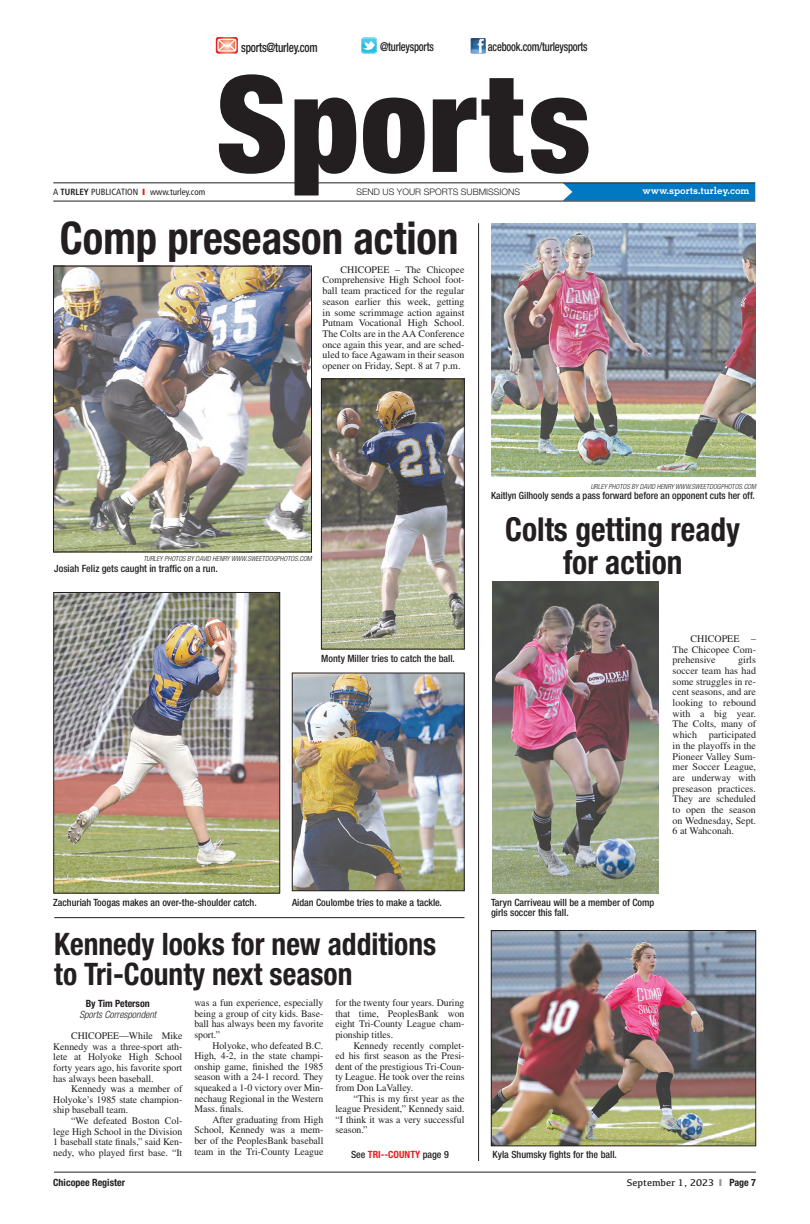
<style>
.page{position:relative;width:810px;height:1224px;background:#fff}
.page>*{position:absolute;margin:0;border:0;box-sizing:border-box;transform-origin:0 0}
.t1{font:900 condensed 134px "Helvetica Neue LT Std";letter-spacing:.01em;color:#231f20}
.CRHelvBoldCond30{font:700 condensed 45px "Helvetica Neue LT Std";color:#231f20;scale:.95 1}
.CRHelvBoldCond30-2{font:700 condensed 33px/33px "Helvetica Neue LT Std";color:#231f20;text-align:center;scale:.95 1}
.CRHelvBoldCond38{font:700 condensed 31px/30px "Helvetica Neue LT Std";color:#231f20;scale:.95 1}
.t2{font:500 condensed 12.9px "Helvetica Neue LT Std";letter-spacing:-.02em;color:#231f20;scale:.86 1}
.t3{font:500 condensed 12.3px "Helvetica Neue LT Std";letter-spacing:-.02em;color:#231f20;scale:.85 1}
.CRBodyTxt_Times{font:10px/10.6px "Times LT Std";color:#231f20;text-align:justify}
.CRCutline{font:500 condensed 10px/10.7px "Helvetica Neue LT Std";color:#231f20}
.CRbyline1{font:700 condensed 10px "Helvetica Neue LT Std";color:#231f20}
.t4{font:10px "Kefa";color:#231f20}
.t5{font:700 10px "Memphis LT Std";color:#fff}
.CRbyline2{font:italic 300 condensed 10px "Helvetica Neue LT Std";color:#231f20}
.t6{font:700 condensed 10px "Helvetica Neue LT Std";color:#ee1d23}
.t7{font:condensed 9px "Frutiger LT Std";color:#231f20}
.t8{font:300 9px "Helvetica Neue LT Std";color:#231f20}
.CRPhotoCredit{font:italic 300 condensed 7px "Helvetica Neue LT Std";color:#231f20}
.s1{font-weight:700}
.s2{color:#e61e25}
.s3{font-weight:500;color:#231f20}
.s4{color:#939598}
.s5{font-family:"Helvetica Neue LT Std";font-weight:700;font-stretch:condensed}
</style>
<div class="page">
<hr style="left:54px;top:1172px;width:702px;height:1px;background:#231f20">
<img style="left:471px;top:38px;width:15px;height:15px">
<svg style="left:361px;top:38px;width:16px;height:16px"></svg>
<svg style="left:361px;top:38px;width:16px;height:15px"></svg>
<svg style="left:216px;top:37px;width:22px;height:17px"></svg>
<svg style="left:563px;top:183px;width:192px;height:18px;background:#0979bc"></svg>
<hr style="left:53px;top:182px;width:702px;height:1px;background:#231f20">
<hr style="left:53px;top:201px;width:702px;height:1px;background:#231f20">
<img style="left:55px;top:268px;width:255px;height:282px">
<div style="left:53px;top:266px;width:259px;height:286px;border:1px solid #231f20"></div>
<hr style="left:54px;top:917px;width:410px;height:1px;background:#231f20">
<img style="left:294px;top:675px;width:168px;height:214px">
<div style="left:292px;top:673px;width:172px;height:218px;border:1px solid #231f20"></div>
<img style="left:323px;top:381px;width:140px;height:266px">
<div style="left:321px;top:379px;width:144px;height:270px;border:1px solid #231f20"></div>
<img style="left:55px;top:594px;width:223px;height:297px">
<div style="left:53px;top:592px;width:227px;height:301px;border:1px solid #231f20"></div>
<img style="left:491px;top:223px;width:264px;height:254px">
<img style="left:493px;top:932px;width:261px;height:212px">
<div style="left:491px;top:930px;width:265px;height:216px;border:1px solid #231f20"></div>
<hr style="left:478px;top:223px;width:1px;height:938px;background:#231f20">
<img style="left:493px;top:581px;width:166px;height:312px">
<p class="t2" style="left:241px;top:39px;width:90px">sports@turley.com</p>
<p class="t3" style="left:380px;top:40px;width:65px">@turleysports</p>
<p class="t3" style="left:488px;top:39px;width:119px">acebook.com/turleysports</p>
<p class="t1" style="left:216px;top:42px;width:376px">Sports</p>
<p class="t7" style="left:53px;top:187px;width:153px">A <span class="s1">TURLEY</span> PUBLICATION <span class="s2">❙</span> www.turley.com</p>
<p class="t8" style="left:357px;top:186px;width:165px">SEND US YOUR SPORTS SUBMISSIONS</p>
<p class="t5" style="left:642px;top:185px;width:109px">www.sports.turley.com</p>
<p class="CRHelvBoldCond30" style="left:60px;top:210px;width:421px">Comp preseason action</p>
<p class="CRBodyTxt_Times" style="left:323px;top:264px;width:143px;text-indent:18px">CHICOPEE – The Chicopee Comprehensive High School foot&shy;ball team practiced for the regular season earlier this week, getting in some scrimmage action against Putnam Vocational High School.<br>The Colts are in the AA Conference once again this year, and are sched&shy;uled to face Agawam in their season opener on Friday, Sept. 8 at 7 p.m.</p>
<p class="CRPhotoCredit" style="left:143px;top:555px;width:170px">TURLEY PHOTOS BY DAVID HENRY WWW.SWEETDOGPHOTOS.COM</p>
<p class="CRCutline" style="left:54px;top:563px;width:165px">Josiah Feliz gets caught in traffic on a run.</p>
<p class="CRCutline" style="left:321px;top:653px;width:135px">Monty Miller tries to catch the ball.</p>
<p class="CRCutline" style="left:53px;top:897px;width:205px">Zachuriah Toogas makes an over-the-shoulder catch.</p>
<p class="CRCutline" style="left:292px;top:897px;width:151px">Aidan Coulombe tries to make a tackle.</p>
<p class="CRHelvBoldCond38" style="left:54px;top:929px;width:404px">Kennedy looks for new additions to Tri-County next season</p>
<p class="CRbyline1" style="left:86px;top:998px;width:66px">By Tim Peterson</p>
<p class="CRbyline2" style="left:79px;top:1009px;width:78px">Sports Correspondent</p>
<p class="CRBodyTxt_Times" style="left:53px;top:1031px;width:131px;text-indent:18px">CHICOPEE—While Mike Kennedy was a three-sport ath&shy;lete at Holyoke High School forty years ago, his favorite sport has always been baseball.</p>
<p class="CRBodyTxt_Times" style="left:53px;top:1084px;width:131px;text-indent:18px">Kennedy was a member of Holyoke’s 1985 state champion&shy;ship baseball team.</p>
<p class="CRBodyTxt_Times" style="left:53px;top:1115px;width:131px;text-indent:18px">“We defeated Boston Col&shy;lege High School in the Division 1 baseball state finals,” said Ken&shy;nedy, who played first base. “It</p>
<p class="CRBodyTxt_Times" style="left:335px;top:997px;width:131px">for the twenty four years. During that time, PeoplesBank won eight Tri-County League cham&shy;pionship titles.</p>
<p class="CRBodyTxt_Times" style="left:335px;top:1040px;width:131px;text-indent:18px">Kennedy recently complet&shy;ed his first season as the Presi&shy;dent of the prestigious Tri-Coun&shy;ty League. He took over the reins from Don LaValley.</p>
<p class="CRBodyTxt_Times" style="left:335px;top:1093px;width:131px;text-indent:18px">“This is my first year as the league President,” Kennedy said. “I think it was a very successful season.”</p>
<p class="CRBodyTxt_Times" style="left:194px;top:997px;width:131px">was a fun experience, especially being a group of city kids. Base&shy;ball has always been my favorite sport.”</p>
<p class="CRBodyTxt_Times" style="left:194px;top:1040px;width:131px;text-indent:18px">Holyoke, who defeated B.C.<br>High, 4-2, in the state champi&shy;onship game, finished the 1985 season with a 24-1 record. They squeaked a 1-0 victory over Min&shy;nechaug Regional in the Western Mass. finals.</p>
<p class="CRBodyTxt_Times" style="left:194px;top:1114px;width:131px;text-indent:18px">After graduating from High School, Kennedy was a mem&shy;ber of the PeoplesBank baseball team in the Tri-County League</p>
<p class="t6" style="left:351px;top:1148px;width:99px"><span class="s3">See</span> TRI--COUNTY <span class="s3">page 9</span></p>
<p class="CRPhotoCredit" style="left:591px;top:482px;width:167px">URLEY PHOTOS BY DAVID HENRY WWW.SWEETDOGPHOTOS.COM</p>
<p class="CRCutline" style="left:491px;top:490px;width:265px">Kaitlyn Gilhooly sends a pass forward before an opponent cuts her off.</p>
<p class="CRHelvBoldCond30-2" style="left:505px;top:513px;width:249px">Colts getting ready for action</p>
<p class="CRBodyTxt_Times" style="left:673px;top:633px;width:85px;text-indent:18px">CHICOPEE – The Chicopee Com&shy;prehensive</p>
<p class="CRBodyTxt_Times" style="left:673px;top:655px;width:85px;text-indent:66px">girls soccer team has had some struggles in re&shy;cent seasons, and are looking to rebound with a big year.<br>The Colts, many of which participated in the playoffs in the Pioneer Valley Sum&shy;mer Soccer League, are underway with preseason practices.<br>They are scheduled to open the season on Wednesday, Sept.<br>6 at Wahconah.</p>
<p class="CRCutline" style="left:491px;top:897px;width:165px">Taryn Carriveau will be a member of Comp girls soccer this fall.</p>
<p class="CRCutline" style="left:493px;top:1149px;width:126px">Kyla Shumsky fights for the ball.</p>
<p class="CRbyline1" style="left:53px;top:1176px;width:73px">Chicopee Register</p>
<p class="t4" style="left:627px;top:1176px;width:131px">September 1, 2023 <span class="s4">❙</span> <span class="s5">Page 7</span></p>
</div>
